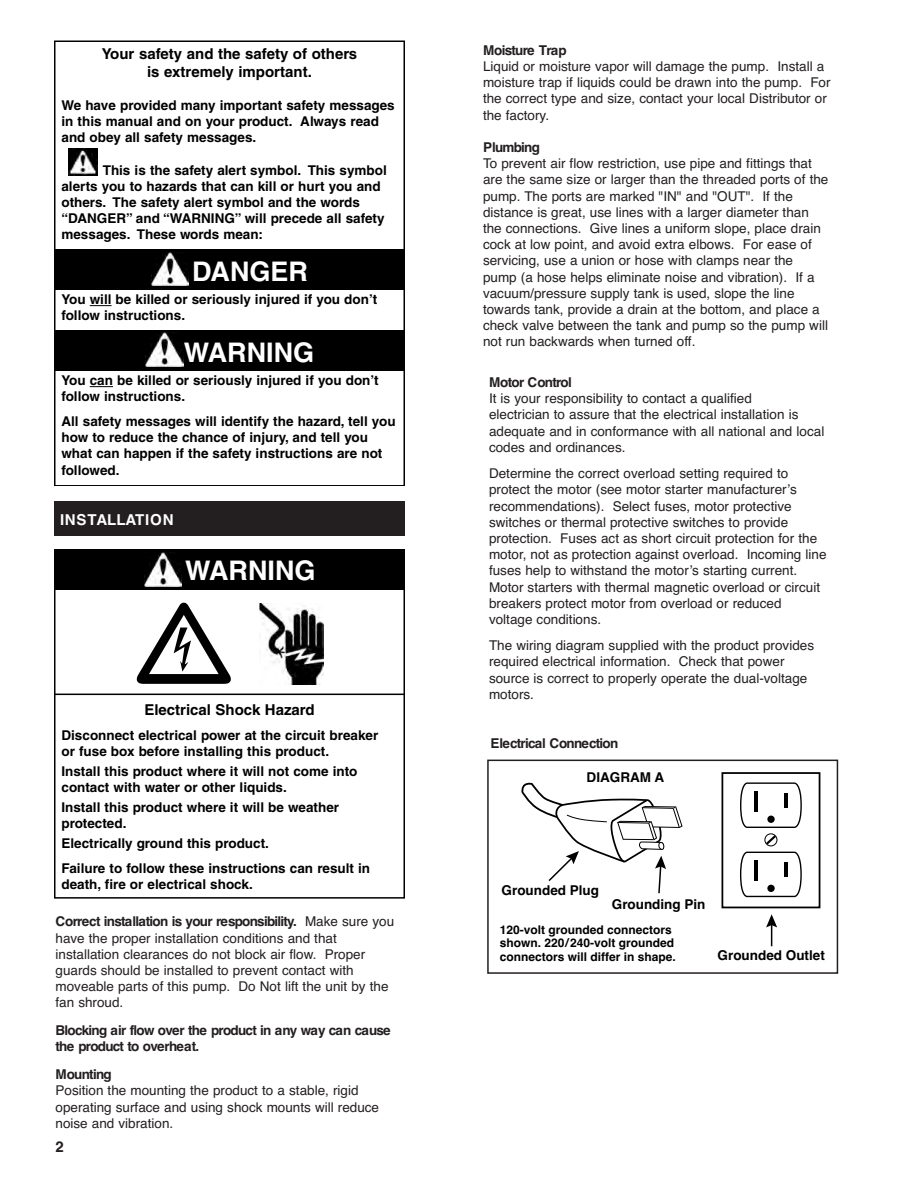
<style>
.page{position:relative;width:918px;height:1188px;background:#fff}
.page>*{position:absolute;margin:0;border:0;box-sizing:border-box;transform-origin:0 0}
.t1{font:700 27px "Helvetica";color:#fff}
.t2{font:700 15px/18px "Helvetica";color:#000;text-align:center}
.t3{font:700 15px "Helvetica";letter-spacing:.055em;color:#fff}
.t4{font:700 15px "Helvetica";color:#231f20}
.t5{font:13.5px/16.2px "Helvetica";color:#231f20}
.t6{font:700 13.5px/16.2px "Helvetica";color:#000}
.t7{font:700 13.5px/16.2px "Helvetica";letter-spacing:-.055em;color:#231f20}
.t8{font:700 12px/13.5px "Helvetica";color:#000}
.s1{font-weight:700}
</style>
<div class="page">
<div style="left:54px;top:502px;width:351px;height:34px;background:#231f20"></div>
<div style="left:54px;top:549px;width:351px;height:350px;border:2px solid #000"></div>
<hr style="left:54px;top:694px;width:351px;height:1px;background:#000">
<div style="left:260px;top:603px;width:67px;height:81px;background:linear-gradient(to bottom,#fff,#fff)"></div>
<img style="left:260px;top:603px;width:63px;height:81px">
<div style="left:54px;top:549px;width:351px;height:41px;background:#000"></div>
<img style="left:144px;top:552px;width:38px;height:34px">
<div style="left:54px;top:330px;width:351px;height:41px;background:#000"></div>
<div style="left:54px;top:249px;width:351px;height:41px;background:#000"></div>
<img style="left:151px;top:252px;width:38px;height:34px">
<img style="left:146px;top:333px;width:37px;height:34px">
<img style="left:69px;top:149px;width:29px;height:27px">
<svg style="left:90px;top:305px;width:22px;height:1px"></svg>
<svg style="left:90px;top:386px;width:23px;height:1px"></svg>
<div style="left:54px;top:40px;width:351px;height:446px;border:2px solid #000"></div>
<div style="left:722px;top:772px;width:98px;height:136px;border:2px solid #000"></div>
<div style="left:764px;top:833px;width:13px;height:13px;border:1px solid #000;border-radius:50%"></div>
<svg style="left:766px;top:835px;width:10px;height:10px"></svg>
<svg style="left:740px;top:851px;width:62px;height:47px"></svg>
<hr style="left:754px;top:860px;width:4px;height:21px;background:#000">
<hr style="left:784px;top:863px;width:4px;height:14px;background:#000">
<div style="left:767px;top:885px;width:8px;height:7px;background:#000;border-radius:50%"></div>
<svg style="left:740px;top:782px;width:62px;height:46px"></svg>
<hr style="left:755px;top:791px;width:3px;height:21px;background:#000">
<div style="left:767px;top:816px;width:8px;height:7px;background:#000;border-radius:50%"></div>
<hr style="left:784px;top:794px;width:4px;height:14px;background:#000">
<svg style="left:521px;top:782px;width:162px;height:112px"></svg>
<svg style="left:766px;top:914px;width:11px;height:32px"></svg>
<div style="left:487px;top:760px;width:351px;height:214px;border:2px solid #231f20"></div>
<p class="t2" style="left:102px;top:46px;width:257px">Your safety and the safety of others is extremely important.</p>
<p class="t6" style="left:62px;top:98px;width:335px">We have provided many important safety messages in this manual and on your product. Always read and obey all safety messages.</p>
<p class="t6" style="left:61px;top:163px;width:327px;text-indent:41px">This is the safety alert symbol. This symbol alerts you to hazards that can kill or hurt you and others. The safety alert symbol and the words “DANGER” and “WARNING” will precede all safety messages. These words mean:</p>
<h1 class="t1" style="left:192px;top:261px;width:117px">DANGER</h1>
<p class="t6" style="left:61px;top:293px;width:317px">You will be killed or seriously injured if you don’t follow instructions.</p>
<h1 class="t1" style="left:184px;top:343px;width:132px">WARNING</h1>
<p class="t6" style="left:61px;top:374px;width:319px">You can be killed or seriously injured if you don’t follow instructions.</p>
<p class="t6" style="left:61px;top:414px;width:336px">All safety messages will identify the hazard, tell you how to reduce the chance of injury, and tell you what can happen if the safety instructions are not followed.</p>
<p class="t3" style="left:60px;top:511px;width:115px">INSTALLATION</p>
<h1 class="t1" style="left:185px;top:560px;width:132px">WARNING</h1>
<p class="t2" style="left:144px;top:702px;width:172px">Electrical Shock Hazard</p>
<p class="t6" style="left:61px;top:728px;width:318px">Disconnect electrical power at the circuit breaker or fuse box before installing this product.</p>
<p class="t6" style="left:61px;top:764px;width:298px">Install this product where it will not come into contact with water or other liquids.</p>
<p class="t6" style="left:61px;top:801px;width:279px">Install this product where it will be weather protected.</p>
<p class="t6" style="left:61px;top:833px;width:310px;line-height:24.5px">Electrically ground this product.<br>Failure to follow these instructions can result in</p>
<p class="t6" style="left:61px;top:877px;width:193px">death, fire or electrical shock.</p>
<p class="t5" style="left:56px;top:914px;width:340px"><span class="s1">Correct installation is your responsibility.</span> Make sure you have the proper installation conditions and that installation clearances do not block air flow. Proper guards should be installed to prevent contact with moveable parts of this pump. Do Not lift the unit by the fan shroud.</p>
<p class="t7" style="left:56px;top:1022px;width:337px">Blocking air flow over the product in any way can cause the product to overheat.</p>
<p class="t7" style="left:56px;top:1066px;width:58px">Mounting</p>
<p class="t5" style="left:56px;top:1083px;width:325px">Position the mounting the product to a stable, rigid operating surface and using shock mounts will reduce noise and vibration.</p>
<p class="t4" style="left:55px;top:1138px;width:10px">2</p>
<p class="t7" style="left:483px;top:42px;width:85px">Moisture Trap</p>
<p class="t5" style="left:483px;top:58px;width:349px">Liquid or moisture vapor will damage the pump. Install a moisture trap if liquids could be drawn into the pump. For the correct type and size, contact your local Distributor or the factory.</p>
<p class="t7" style="left:483px;top:139px;width:59px">Plumbing</p>
<p class="t5" style="left:483px;top:155px;width:347px">To prevent air flow restriction, use pipe and fittings that are the same size or larger than the threaded ports of the pump. The ports are marked "IN" and "OUT". If the distance is great, use lines with a larger diameter than the connections. Give lines a uniform slope, place drain cock at low point, and avoid extra elbows. For ease of servicing, use a union or hose with clamps near the pump (a hose helps eliminate noise and vibration). If a vacuum/pressure supply tank is used, slope the line towards tank, provide a drain at the bottom, and place a check valve between the tank and pump so the pump will not run backwards when turned off.</p>
<p class="t7" style="left:489px;top:374px;width:84px">Motor Control</p>
<p class="t5" style="left:489px;top:391px;width:337px">It is your responsibility to contact a qualified<br>electrician to assure that the electrical installation is adequate and in conformance with all national and local codes and ordinances.</p>
<p class="t5" style="left:489px;top:465px;width:339px">Determine the correct overload setting required to protect the motor (see motor starter manufacturer’s recommendations). Select fuses, motor protective switches or thermal protective switches to provide protection. Fuses act as short circuit protection for the motor, not as protection against overload. Incoming line fuses help to withstand the motor’s starting current.<br>Motor starters with thermal magnetic overload or circuit breakers protect motor from overload or reduced voltage conditions.</p>
<p class="t5" style="left:489px;top:638px;width:327px">The wiring diagram supplied with the product provides required electrical information. Check that power source is correct to properly operate the dual-voltage motors.</p>
<p class="t7" style="left:490px;top:735px;width:129px">Electrical Connection</p>
<p class="t6" style="left:587px;top:769px;width:79px">DIAGRAM A</p>
<p class="t6" style="left:502px;top:883px;width:99px">Grounded Plug</p>
<p class="t6" style="left:612px;top:896px;width:95px">Grounding Pin</p>
<p class="t8" style="left:500px;top:923px;width:178px">120-volt grounded connectors shown. 220/240-volt grounded connectors will differ in shape.</p>
<p class="t6" style="left:718px;top:947px;width:109px">Grounded Outlet</p>
</div>
